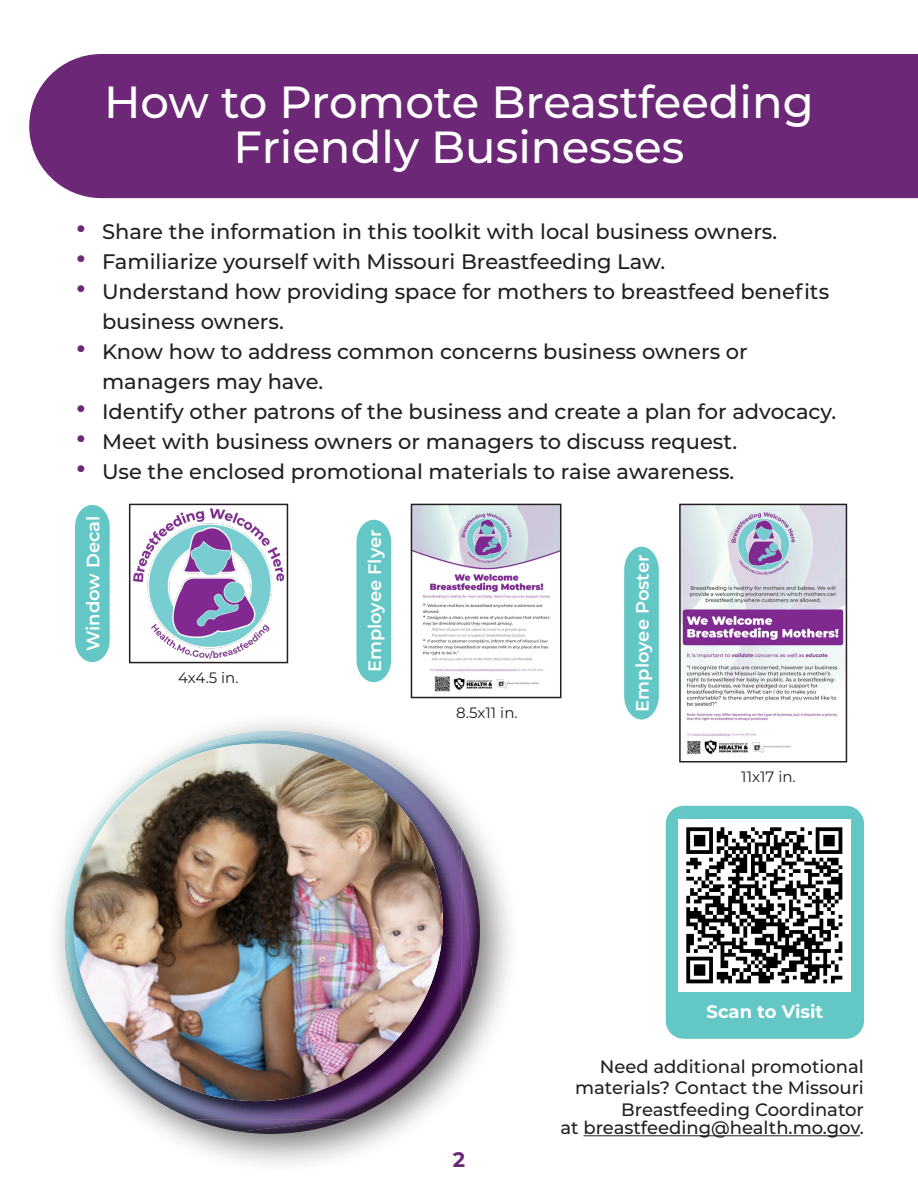
<style>
.page{position:relative;width:918px;height:1188px;background:#fff}
.page>*{position:absolute;margin:0;border:0;box-sizing:border-box;transform-origin:0 0}
.t1{font:500 45px/45px "Montserrat";color:#fff;text-align:center}
.t2{font:500 21px/30px "Montserrat";color:#231f20}
.t3{font:700 21px "Montserrat";color:#6c2877}
.t4{font:500 18px/21.6px "Montserrat";color:#231f20;text-align:right}
.t5{font:600 18px "Montserrat";color:#fff}
.t6{font:700 18px "Montserrat";color:#fff}
.t7{font:15px "Montserrat";color:#231f20}
.s1{font-size:37.5px;color:#6c2877}
</style>
<div class="page">
<div style="left:29px;top:54px;width:889px;height:144px;background:#6c2877"></div>
<svg style="left:56px;top:722px;width:371px;height:248px"></svg>
<img style="left:58px;top:772px;width:452px;height:392px">
<svg style="left:75px;top:505px;width:35px;height:157px;background:#6dcac9"></svg>
<img style="left:134px;top:509px;width:149px;height:149px">
<div style="left:129px;top:504px;width:159px;height:159px;border:2px solid #231f20"></div>
<div style="left:357px;top:520px;width:34px;height:162px;background:#63c7c6"></div>
<img style="left:414px;top:507px;width:144px;height:185px">
<div style="left:411px;top:504px;width:150px;height:194px;border:2px solid #231f20"></div>
<svg style="left:624px;top:547px;width:35px;height:173px;background:#6dcac9"></svg>
<img style="left:682px;top:507px;width:162px;height:247px">
<div style="left:679px;top:504px;width:168px;height:259px;border:2px solid #231f20"></div>
<hr style="left:584px;top:1135px;width:276px;height:1px;background:#231f20">
<div style="left:666px;top:806px;width:198px;height:233px;background:#63c7c6;border-radius:18px"></div>
<img style="left:679px;top:819px;width:172px;height:172px">
<h1 class="t1" style="left:104px;top:78px;width:711px">How to Promote Breastfeeding<br>Friendly Businesses</h1>
<p class="t2" style="left:75px;top:215px;width:704px"><span class="s1">•</span> Share the information in this toolkit with local business owners.</p>
<p class="t2" style="left:75px;top:245px;width:592px"><span class="s1">•</span> Familiarize yourself with Missouri Breastfeeding Law.</p>
<p class="t2" style="left:102px;top:275px;width:729px;text-indent:-27px"><span class="s1">•</span> Understand how providing space for mothers to breastfeed benefits business owners.</p>
<p class="t2" style="left:102px;top:335px;width:647px;text-indent:-27px"><span class="s1">•</span> Know how to address common concerns business owners or managers may have.</p>
<p class="t2" style="left:75px;top:395px;width:763px"><span class="s1">•</span> Identify other patrons of the business and create a plan for advocacy.</p>
<p class="t2" style="left:75px;top:425px;width:664px"><span class="s1">•</span> Meet with business owners or managers to discuss request.</p>
<p class="t2" style="left:75px;top:455px;width:661px"><span class="s1">•</span> Use the enclosed promotional materials to raise awareness.</p>
<p class="t5" style="left:80px;top:651px;width:137px;rotate:-90deg">Window Decal</p>
<p class="t7" style="left:178px;top:667px;width:62px">4x4.5 in.</p>
<p class="t5" style="left:362px;top:672px;width:144px;rotate:-90deg">Employee Flyer</p>
<p class="t5" style="left:630px;top:712px;width:159px;rotate:-90deg">Employee Poster</p>
<p class="t7" style="left:456px;top:702px;width:63px">8.5x11 in.</p>
<p class="t7" style="left:741px;top:767px;width:56px">11x17 in.</p>
<p class="t6" style="left:707px;top:999px;width:118px">Scan to Visit</p>
<p class="t3" style="left:453px;top:1144px;width:14px">2</p>
<p class="t4" style="left:575px;top:1055px;width:290px">Need additional promotional materials? Contact the Missouri<br>Breastfeeding Coordinator</p>
<p class="t4" style="left:560px;top:1116px;width:305px">at breastfeeding@health.mo.gov.</p>
</div>
